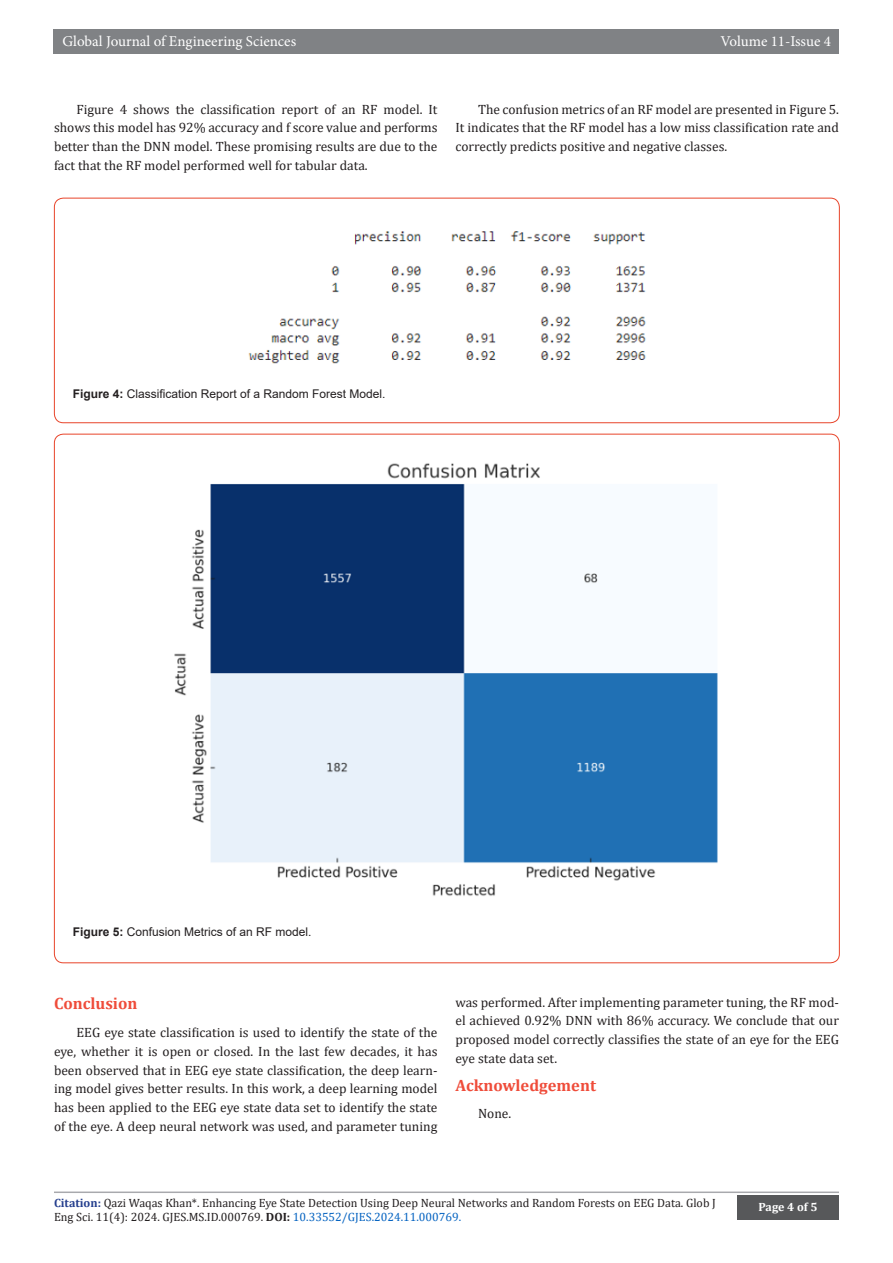
<style>
.page{position:relative;width:893px;height:1263px;background:#fff}
.page>*{position:absolute;margin:0;border:0;box-sizing:border-box;transform-origin:0 0}
.t1{font:700 16.5px "Cambria";color:#ef4c3a}
.t2{font:15px "Minion Pro";color:#fff}
.t3{font:13.5px/18.8px "Cambria";color:#231f20;text-align:justify}
.t4{font:12px/14.4px "Cambria";color:#231f20}
.t5{font:12px "Arial";color:#231f20}
.t6{font:700 12px "Cambria";color:#fff}
.s1{font-weight:700}
.s2{font-weight:700;color:#253f8e}
.s3{color:#0563c1}
</style>
<div class="page">
<div style="left:54px;top:29px;width:785px;height:25px;background:#808285"></div>
<hr style="left:54px;top:1191px;width:785px;height:2px;background:#a8a9ad">
<div style="left:737px;top:1195px;width:102px;height:25px;background:#57585a"></div>
<div style="left:54px;top:198px;width:786px;height:225px;border:1px solid #e8442a;border-radius:9px"></div>
<img style="left:248px;top:231px;width:398px;height:133px">
<img style="left:174px;top:463px;width:544px;height:433px">
<p class="t2" style="left:63px;top:31px;width:235px">Global Journal of Engineering Sciences</p>
<p class="t2" style="left:721px;top:31px;width:112px">Volume 11-Issue 4</p>
<p class="t3" style="left:54px;top:100px;width:385px;text-indent:22px">Figure 4 shows the classification report of an RF model. It shows this model has 92% accuracy and f score value and performs better than the DNN model. These promising results are due to the fact that the RF model performed well for tabular data.</p>
<p class="t3" style="left:455px;top:100px;width:385px;text-indent:22px">The confusion metrics of an RF model are presented in Figure 5.<br>It indicates that the RF model has a low miss classification rate and correctly predicts positive and negative classes.</p>
<p class="t5" style="left:73px;top:385px;width:314px"><span class="s1">Figure 4:</span> Classification Report of a Random Forest Model.</p>
<p class="t5" style="left:73px;top:923px;width:240px"><span class="s1">Figure 5:</span> Confusion Metrics of an RF model.</p>
<p class="t1" style="left:54px;top:992px;width:85px">Conclusion</p>
<p class="t3" style="left:54px;top:1023px;width:385px;text-indent:22px">EEG eye state classification is used to identify the state of the eye, whether it is open or closed. In the last few decades, it has been observed that in EEG eye state classification, the deep learn&shy;ing model gives better results. In this work, a deep learning model has been applied to the EEG eye state data set to identify the state of the eye. A deep neural network was used, and parameter tuning</p>
<p class="t3" style="left:455px;top:992px;width:385px">was performed. After implementing parameter tuning, the RF mod&shy;el achieved 0.92% DNN with 86% accuracy. We conclude that our proposed model correctly classifies the state of an eye for the EEG eye state data set.</p>
<p class="t1" style="left:455px;top:1073px;width:142px">Acknowledgement</p>
<p class="t3" style="left:478px;top:1104px;width:35px">None.</p>
<p class="t4" style="left:54px;top:1195px;width:663px"><span class="s2">Citation:</span> Qazi Waqas Khan*. Enhancing Eye State Detection Using Deep Neural Networks and Random Forests on EEG Data. Glob J<br>Eng Sci. 11(4): 2024. GJES.MS.ID.000769. <span class="s1">DOI:</span> <span class="s3">10.33552/GJES.2024.11.000769.</span></p>
<p class="t6" style="left:758px;top:1198px;width:60px">Page 4 of 5</p>
</div>
